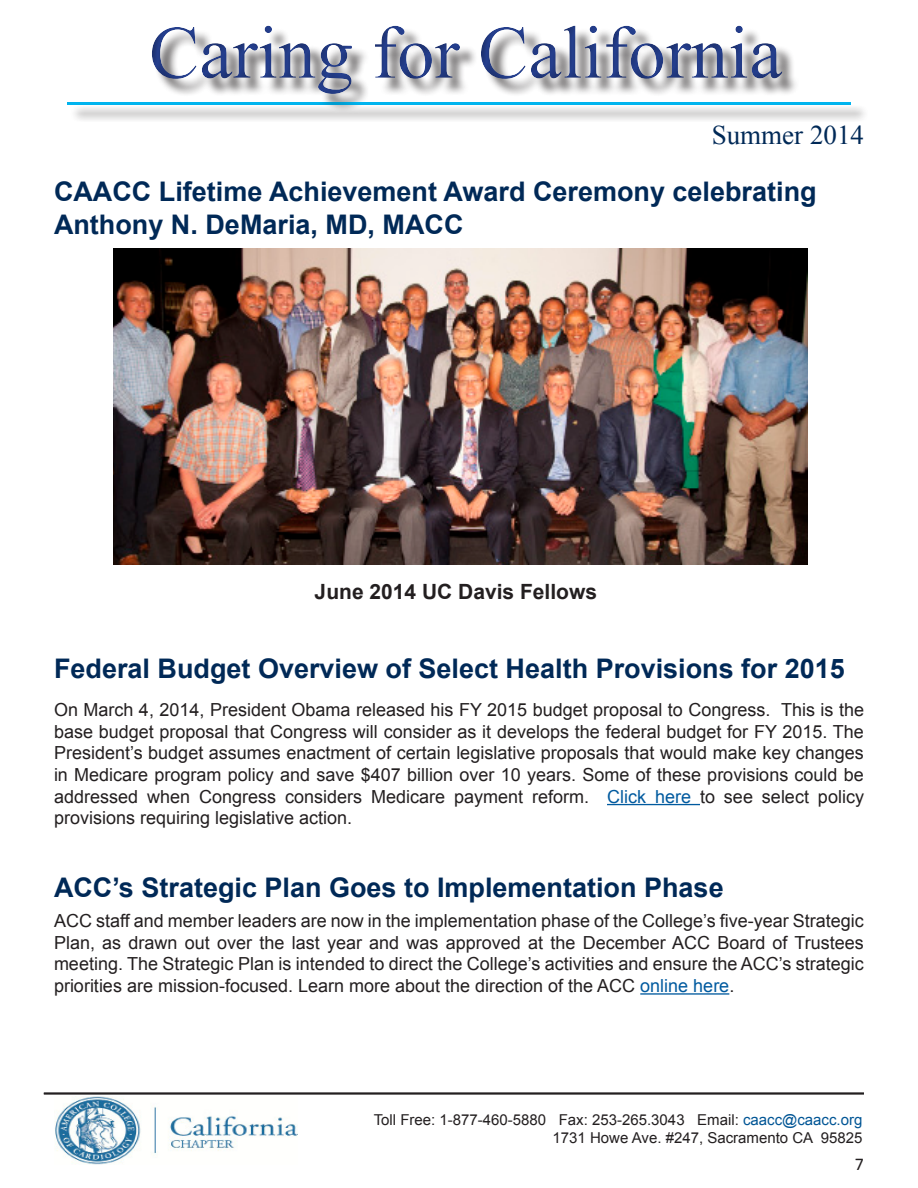
<style>
.page{position:relative;width:918px;height:1188px;background:#fff}
.page>*{position:absolute;margin:0;border:0;box-sizing:border-box;transform-origin:0 0}
.t1{font:75px "Times New Roman";color:#253f8e}
.t2{font:54px "Times New Roman";color:#00b5f0}
.t3{font:700 27px/32.4px "Arial";color:#002957}
.t4{font:27px "Times New Roman";color:#002957}
.t5{font:700 21px "Arial";color:#231f20}
.t6{font:18px/21.6px "Arial";color:#231f20;text-align:justify}
.t7{font:18px "Calibri";color:#231f20}
.t8{font:15px/18px "Arial";color:#231f20;text-align:right}
.s1{color:#005a9f}
.s2{color:#005595}
</style>
<div class="page">
<div style="left:53px;top:6px;width:812px;height:118px;background:#231f20;opacity:.5"></div>
<hr style="left:44px;top:1093px;width:820px;height:1px;background:#231f20">
<hr style="left:44px;top:1094px;width:820px;height:1px;background:#231f20">
<img style="left:55px;top:1096px;width:243px;height:68px">
<hr style="left:607px;top:804px;width:93px;height:1px;background:#005a9f">
<img style="left:113px;top:248px;width:694px;height:316px">
<hr style="left:640px;top:993px;width:89px;height:2px;background:#005a9f">
<h1 class="t1" style="left:149px;top:2px;width:635px">Caring for California</h1>
<h3 class="t4" style="left:712px;top:117px;width:154px">Summer 2014</h3>
<h2 class="t2" style="left:68px;top:38px;width:784px">_____________________________</h2>
<p class="t3" style="left:54px;top:176px;width:764px">CAACC Lifetime Achievement Award Ceremony celebrating<br>Anthony N. DeMaria, MD, MACC</p>
<p class="t5" style="left:315px;top:578px;width:284px">June 2014 UC Davis Fellows</p>
<p class="t3" style="left:54px;top:653px;width:792px">Federal Budget Overview of Select Health Provisions for 2015</p>
<p class="t6" style="left:54px;top:699px;width:812px">On March 4, 2014, President Obama released his FY 2015 budget proposal to Congress. This is the base budget proposal that Congress will consider as it develops the federal budget for FY 2015. The President’s budget assumes enactment of certain legislative proposals that would make key changes in Medicare program policy and save $407 billion over 10 years. Some of these provisions could be addressed when Congress considers Medicare payment reform. <span class="s1">Click here</span> to see select policy provisions requiring legislative action.</p>
<p class="t3" style="left:54px;top:872px;width:671px">ACC’s Strategic Plan Goes to Implementation Phase</p>
<p class="t6" style="left:54px;top:910px;width:811px">ACC staff and member leaders are now in the implementation phase of the College’s five-year Strategic Plan, as drawn out over the last year and was approved at the December ACC Board of Trustees meeting. The Strategic Plan is intended to direct the College’s activities and ensure the ACC’s strategic priorities are mission-focused. Learn more about the direction of the ACC <span class="s1">online here</span>.</p>
<p class="t8" style="left:374px;top:1111px;width:490px">Toll Free: 1-877-460-5880 Fax: 253-265.3043 Email: <span class="s2">caacc@caacc.org<br></span>1731 Howe Ave. #247, Sacramento CA 95825</p>
<p class="t7" style="left:855px;top:1153px;width:11px">7</p>
</div>
